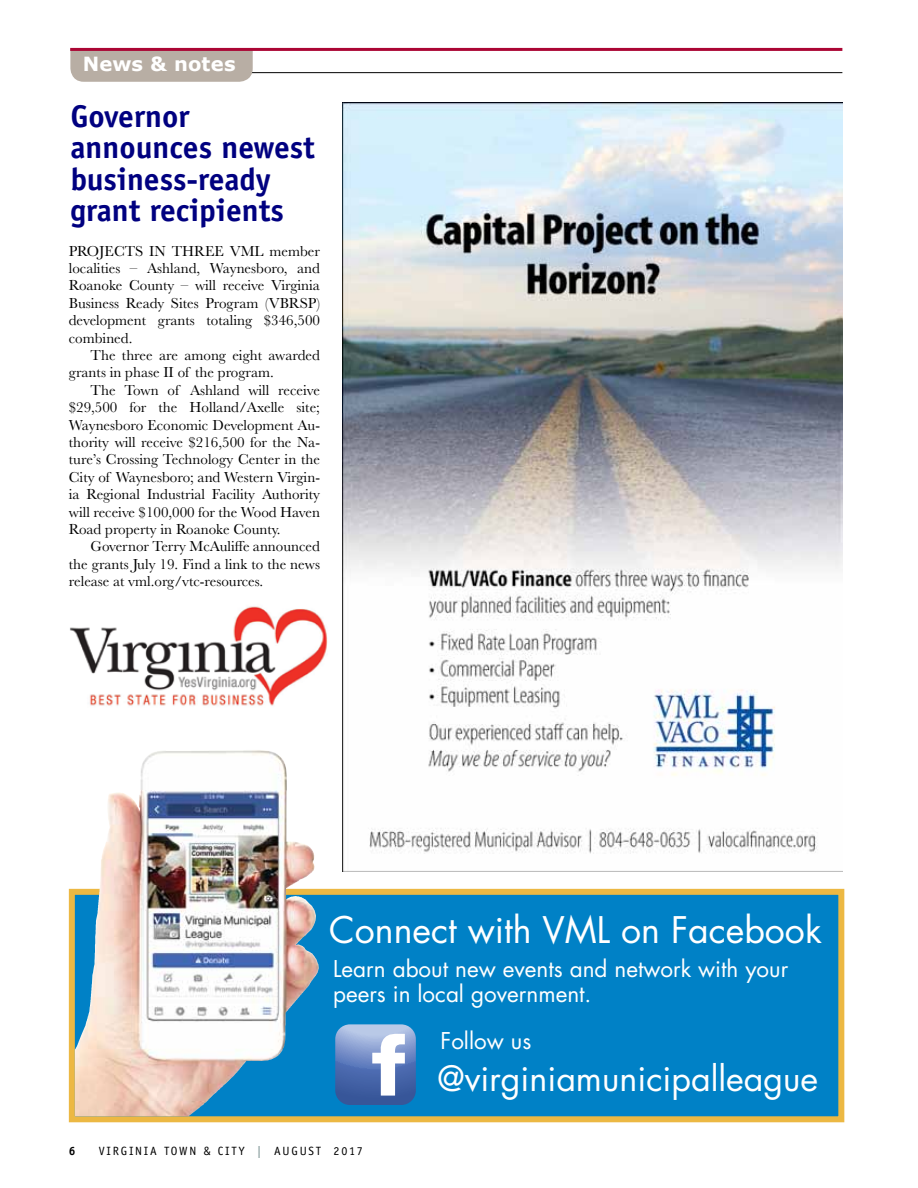
<style>
.page{position:relative;width:918px;height:1188px;background:#fff}
.page>*{position:absolute;margin:0;border:0;box-sizing:border-box;transform-origin:0 0}
.t1{font:35.7px "Futura";color:#fff}
.t2{font:34.05px "Futura";color:#fff}
.t3{font:700 31.5px/31.5px "Officina Sans";color:#000080}
.t4{font:22.5px/25.5px "Futura";color:#fff}
.t5{font:700 19.5px "Verdana";letter-spacing:.005em;color:#fff}
.t6{font:15px/17.4px "Baskerville";color:#000;text-align:justify}
.t7{font:12px "Officina Sans";letter-spacing:.15em;color:#000}
.t8{font:700 12px "Officina Sans";color:#000}
.s1{font-weight:700;color:#91a5a5}
</style>
<div class="page">
<svg style="left:69px;top:889px;width:775px;height:233px;background:#3993bc"></svg>
<hr style="left:74px;top:72px;width:768px;height:1px;background:#000">
<div style="left:70px;top:51px;width:183px;height:31px;background:#b8aea4"></div>
<hr style="left:70px;top:48px;width:772px;height:3px;background:#ab0634">
<img style="left:89px;top:750px;width:167px;height:265px">
<svg style="left:335px;top:1024px;width:81px;height:81px"></svg>
<img style="left:343px;top:102px;width:499px;height:770px">
<img style="left:70px;top:606px;width:258px;height:100px">
<h3 class="t5" style="left:83px;top:52px;width:154px">News &amp; notes</h3>
<h3 class="t3" style="left:70px;top:100px;width:246px">Governor announces newest business-ready grant recipients</h3>
<p class="t6" style="left:69px;top:242px;width:56px">Projects</p>
<p class="t6" style="left:69px;top:242px;width:253px;text-indent:80px">in three VML member localities – Ashland, Waynesboro, and Roanoke County – will receive Virginia Business Ready Sites Program (VBRSP) development grants totaling $346,500 combined.</p>
<p class="t6" style="left:69px;top:347px;width:253px;text-indent:22px">The three are among eight awarded grants in phase II of the program.</p>
<p class="t6" style="left:69px;top:382px;width:253px;text-indent:22px">The Town of Ashland will receive $29,500 for the Holland/Axelle site; Waynesboro Economic Development Au&shy;thority will receive $216,500 for the Na&shy;ture’s Crossing Technology Center in the City of Waynesboro; and Western Virgin&shy;ia Regional Industrial Facility Authority will receive $100,000 for the Wood Haven Road property in Roanoke County.</p>
<p class="t6" style="left:69px;top:538px;width:253px;text-indent:22px">Governor Terry McAuliffe announced the grants July 19. Find a link to the news release at vml.org/vtc-resources.</p>
<h1 class="t1" style="left:329px;top:906px;width:494px">Connect with VML on Facebook</h1>
<h3 class="t4" style="left:333px;top:955px;width:457px">Learn about new events and network with your peers in local government.</h3>
<h3 class="t4" style="left:441px;top:1028px;width:92px">Follow us</h3>
<h2 class="t2" style="left:438px;top:1055px;width:382px">@virginiamunicipalleague</h2>
<p class="t8" style="left:69px;top:1144px;width:8px">6</p>
<p class="t7" style="left:99px;top:1144px;width:266px">VIRGIN IA TO WN &amp; CITY <span class="s1">|</span> AUGUST 2017</p>
</div>
